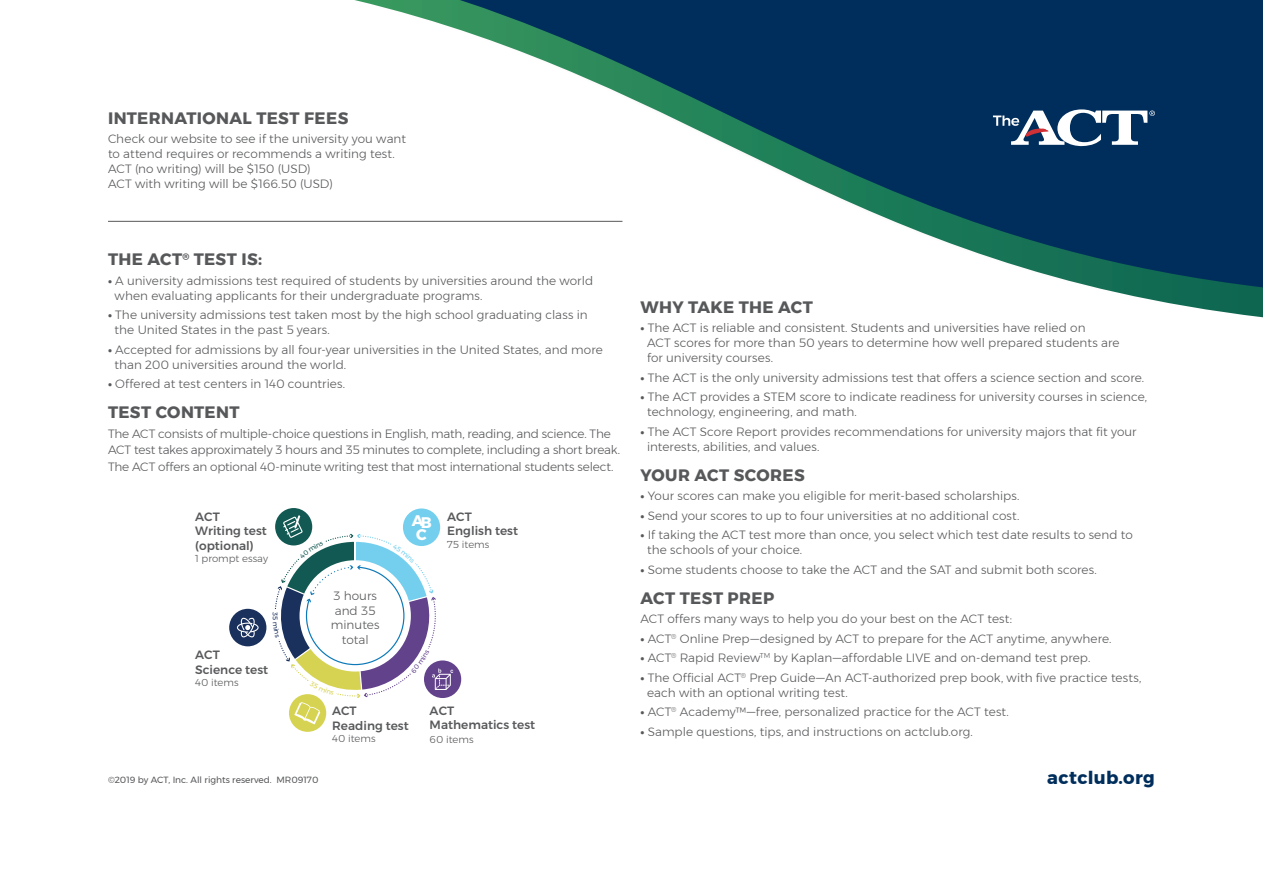
<style>
.page{position:relative;width:1263px;height:893px;background:#fff}
.page>*{position:absolute;margin:0;border:0;box-sizing:border-box;transform-origin:0 0}
.t1{font:700 18px "Montserrat";letter-spacing:.02em;color:#002e5c}
.t2{font:700 16.5px "Montserrat";letter-spacing:.02em;color:#57585a}
.t3{font:700 15.45px/12.5px "Montserrat";color:#fff}
.t4{font:500 12.15px/14.5px "Montserrat";color:#58595b}
.t5{font:300 12.15px/14.5px "Montserrat";color:#58595b;text-align:center}
.t6{font:300 12px/15px "Montserrat";letter-spacing:.005em;color:#57585a}
.t7{font:300 12px/16.5px "Montserrat";letter-spacing:-.015em;color:#57585a}
.t8{font:300 10.05px "Montserrat";color:#58595b}
.t9{font:9px "Montserrat";color:#57585a}
.s1{font-weight:700}
</style>
<div class="page">
<svg style="left:108px;top:0;width:1155px;height:300px"></svg>
<svg style="left:993px;top:109px;width:162px;height:37px"></svg>
<hr style="left:108px;top:221px;width:514px;height:1px;background:#57585a">
<div style="left:229px;top:609px;width:37px;height:37px;background:#1a315d;border-radius:50%"></div>
<svg style="left:237px;top:617px;width:22px;height:20px"></svg>
<div style="left:289px;top:694px;width:37px;height:38px;background:#d7d352;border-radius:50%"></div>
<div style="left:424px;top:660px;width:37px;height:38px;background:#63428c;border-radius:50%"></div>
<svg style="left:266px;top:508px;width:187px;height:216px"></svg>
<h2 class="t2" style="left:108px;top:105px;width:242px">INTERNATIONAL TEST FEES</h2>
<p class="t6" style="left:108px;top:132px;width:299px">Check our website to see if the university you want to attend requires or recommends a writing test.<br>ACT (no writing) will be $150 (USD)<br>ACT with writing will be $166.50 (USD)</p>
<h2 class="t2" style="left:108px;top:246px;width:156px">THE ACT<sup>®</sup> TEST IS:</h2>
<p class="t6" style="left:115px;top:273px;width:480px;text-indent:-7px"><span class="s1">•</span> A university admissions test required of students by universities around the world when evaluating applicants for their undergraduate programs.</p>
<p class="t6" style="left:115px;top:307px;width:474px;text-indent:-7px"><span class="s1">•</span> The university admissions test taken most by the high school graduating class in the United States in the past 5 years.</p>
<p class="t6" style="left:115px;top:342px;width:490px;text-indent:-7px"><span class="s1">•</span> Accepted for admissions by all four-year universities in the United States, and more than 200 universities around the world.</p>
<p class="t6" style="left:108px;top:376px;width:239px"><span class="s1">•</span> Offered at test centers in 140 countries.</p>
<h2 class="t2" style="left:108px;top:399px;width:133px">TEST CONTENT</h2>
<p class="t7" style="left:108px;top:425px;width:514px">The ACT consists of multiple-choice questions in English, math, reading, and science. The<br>ACT test takes approximately 3 hours and 35 minutes to complete, including a short break.<br>The ACT offers an optional 40-minute writing test that most international students select.</p>
<p class="t4" style="left:195px;top:509px;width:73px">ACT<br>Writing test (optional)</p>
<p class="t8" style="left:195px;top:551px;width:74px">1 prompt essay</p>
<p class="t4" style="left:195px;top:647px;width:75px">ACT<br>Science test</p>
<p class="t8" style="left:195px;top:675px;width:45px">40 items</p>
<p class="t5" style="left:331px;top:588px;width:50px">3 hours and 35 minutes total</p>
<p class="t3" style="left:412px;top:516px;width:21px">AB<br>C</p>
<p class="t4" style="left:447px;top:509px;width:72px">ACT<br>English test</p>
<p class="t8" style="left:447px;top:536px;width:44px">75 items</p>
<p class="t4" style="left:332px;top:704px;width:78px">ACT<br>Reading test</p>
<p class="t8" style="left:332px;top:731px;width:45px">40 items</p>
<p class="t4" style="left:430px;top:703px;width:107px">ACT<br>Mathematics test</p>
<p class="t8" style="left:430px;top:732px;width:45px">60 items</p>
<h2 class="t2" style="left:640px;top:294px;width:174px">WHY TAKE THE ACT</h2>
<p class="t6" style="left:647px;top:320px;width:474px;text-indent:-7px"><span class="s1">•</span> The ACT is reliable and consistent. Students and universities have relied on<br>ACT scores for more than 50 years to determine how well prepared students are for university courses.</p>
<p class="t6" style="left:640px;top:370px;width:505px"><span class="s1">•</span> The ACT is the only university admissions test that offers a science section and score.</p>
<p class="t6" style="left:647px;top:389px;width:501px;text-indent:-7px"><span class="s1">•</span> The ACT provides a STEM score to indicate readiness for university courses in science, technology, engineering, and math.</p>
<p class="t6" style="left:647px;top:424px;width:491px;text-indent:-7px"><span class="s1">•</span> The ACT Score Report provides recommendations for university majors that fit your interests, abilities, and values.</p>
<h2 class="t2" style="left:640px;top:462px;width:166px">YOUR ACT SCORES</h2>
<p class="t6" style="left:640px;top:488px;width:381px"><span class="s1">•</span> Your scores can make you eligible for merit-based scholarships.</p>
<p class="t6" style="left:640px;top:508px;width:380px"><span class="s1">•</span> Send your scores to up to four universities at no additional cost.</p>
<p class="t6" style="left:647px;top:527px;width:487px;text-indent:-7px"><span class="s1">•</span> If taking the ACT test more than once, you select which test date results to send to the schools of your choice.</p>
<p class="t6" style="left:640px;top:562px;width:458px"><span class="s1">•</span> Some students choose to take the ACT and the SAT and submit both scores.</p>
<h2 class="t2" style="left:640px;top:585px;width:135px">ACT TEST PREP</h2>
<p class="t6" style="left:640px;top:611px;width:373px">ACT offers many ways to help you do your best on the ACT test:</p>
<p class="t6" style="left:640px;top:631px;width:472px"><span class="s1">•</span> ACT<sup>®</sup> Online Prep—designed by ACT to prepare for the ACT anytime, anywhere.</p>
<p class="t6" style="left:640px;top:650px;width:451px"><span class="s1">•</span> ACT<sup>®</sup> Rapid Review<sup>TM</sup> by Kaplan—affordable LIVE and on-demand test prep.</p>
<p class="t6" style="left:647px;top:670px;width:496px;text-indent:-7px"><span class="s1">•</span> The Official ACT<sup>®</sup> Prep Guide—An ACT-authorized prep book, with five practice tests, each with an optional writing test.</p>
<p class="t6" style="left:640px;top:704px;width:370px"><span class="s1">•</span> ACT<sup>®</sup> Academy™—free, personalized practice for the ACT test.</p>
<p class="t6" style="left:640px;top:724px;width:334px"><span class="s1">•</span> Sample questions, tips, and instructions on actclub.org.</p>
<p class="t9" style="left:108px;top:773px;width:212px">©2019 by ACT, Inc. All rights reserved. MR09170</p>
<h1 class="t1" style="left:1047px;top:763px;width:109px">actclub.org</h1>
</div>
